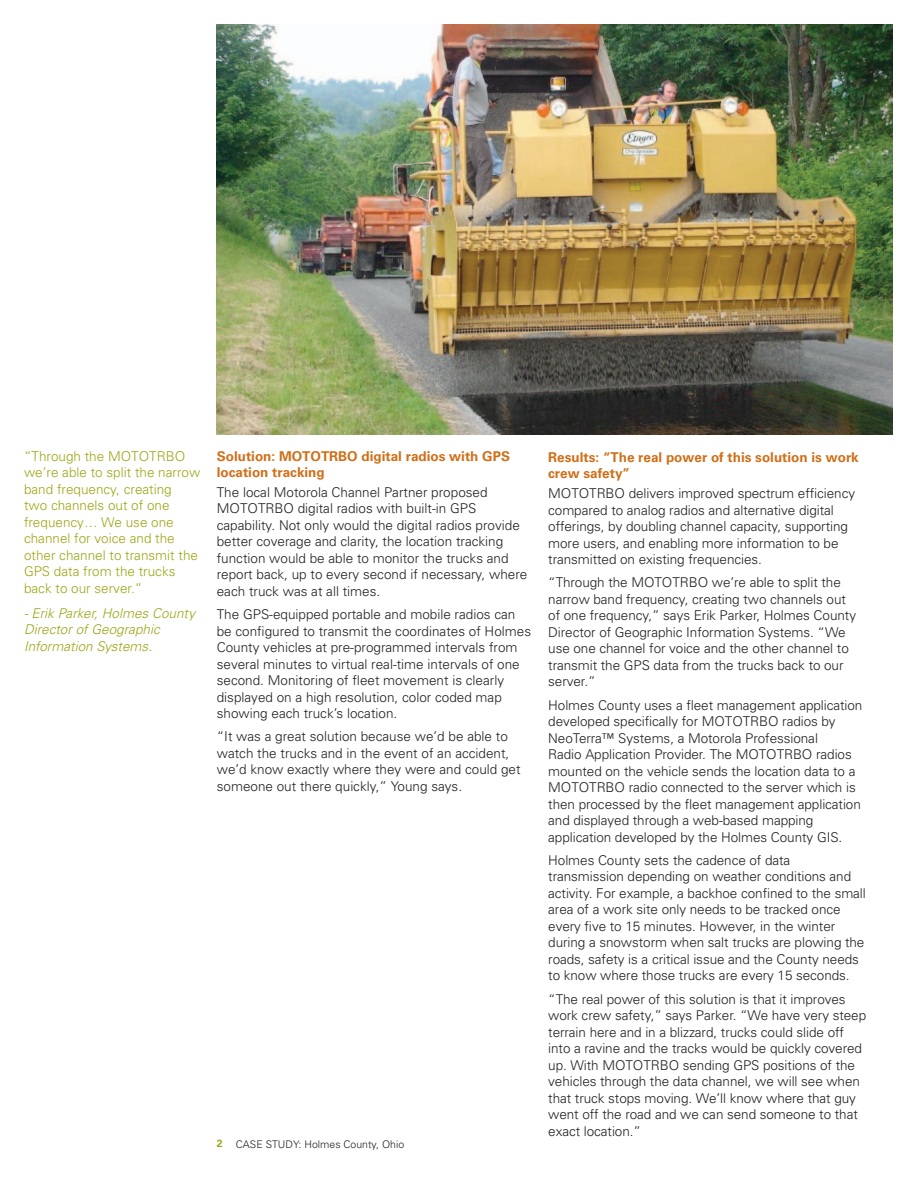
<style>
.page{position:relative;width:918px;height:1188px;background:#fff}
.page>*{position:absolute;margin:0;border:0;box-sizing:border-box;transform-origin:0 0}
.t1{font:300 13.5px/16.5px "Univers";letter-spacing:-.005em;color:#231f20}
.t2{font:300 13.5px/16.5px "Univers";color:#9ea615}
.t3{font:700 13.5px/16.5px "Univers";color:#d06f18}
.t4{font:italic 300 13.5px/16.5px "Univers LT Std";color:#9ea615}
.t5{font:300 10.5px "Univers";color:#231f20}
.t6{font:700 10.5px "Univers";color:#9ea615}
</style>
<div class="page">
<img style="left:216px;top:24px;width:677px;height:411px">
<p class="t2" style="left:24px;top:449px;width:178px">“Through the MOTOTRBO we’re able to split the narrow band frequency, creating<br>two channels out of one frequency… We use one channel for voice and the other channel to transmit the<br>GPS data from the trucks back to our server.”</p>
<p class="t4" style="left:24px;top:605px;width:173px">- Erik Parker, Holmes County<br>Director of Geographic<br>Information Systems.</p>
<p class="t3" style="left:217px;top:449px;width:295px">Solution: MOTOTRBO digital radios with GPS location tracking</p>
<p class="t1" style="left:217px;top:485px;width:312px">The local Motorola Channel Partner proposed MOTOTRBO digital radios with built-in GPS capability. Not only would the digital radios provide better coverage and clarity, the location tracking function would be able to monitor the trucks and report back, up to every second if necessary, where each truck was at all times.</p>
<p class="t1" style="left:217px;top:607px;width:316px">The GPS-equipped portable and mobile radios can be configured to transmit the coordinates of Holmes County vehicles at pre-programmed intervals from several minutes to virtual real-time intervals of one second. Monitoring of fleet movement is clearly displayed on a high resolution, color coded map showing each truck’s location.</p>
<p class="t1" style="left:217px;top:730px;width:305px">“It was a great solution because we’d be able to watch the trucks and in the event of an accident, we’d know exactly where they were and could get someone out there quickly,” Young says.</p>
<p class="t6" style="left:217px;top:1139px;width:7px">2</p>
<p class="t5" style="left:236px;top:1140px;width:170px">CASE STUDY: Holmes County, Ohio</p>
<p class="t3" style="left:548px;top:450px;width:312px">Results: “The real power of this solution is work crew safety”</p>
<p class="t1" style="left:548px;top:486px;width:308px">MOTOTRBO delivers improved spectrum efficiency compared to analog radios and alternative digital offerings, by doubling channel capacity, supporting more users, and enabling more information to be transmitted on existing frequencies.</p>
<p class="t1" style="left:548px;top:576px;width:309px">“Through the MOTOTRBO we’re able to split the narrow band frequency, creating two channels out of one frequency,” says Erik Parker, Holmes County Director of Geographic Information Systems. “We use one channel for voice and the other channel to transmit the GPS data from the trucks back to our server.”</p>
<p class="t1" style="left:548px;top:698px;width:316px">Holmes County uses a fleet management application developed specifically for MOTOTRBO radios by NeoTerra™ Systems, a Motorola Professional<br>Radio Application Provider. The MOTOTRBO radios mounted on the vehicle sends the location data to a MOTOTRBO radio connected to the server which is then processed by the fleet management application and displayed through a web-based mapping application developed by the Holmes County GIS.</p>
<p class="t1" style="left:548px;top:853px;width:319px">Holmes County sets the cadence of data transmission depending on weather conditions and activity. For example, a backhoe confined to the small area of a work site only needs to be tracked once every five to 15 minutes. However, in the winter during a snowstorm when salt trucks are plowing the roads, safety is a critical issue and the County needs to know where those trucks are every 15 seconds.</p>
<p class="t1" style="left:548px;top:992px;width:320px">“The real power of this solution is that it improves work crew safety,” says Parker. “We have very steep terrain here and in a blizzard, trucks could slide off into a ravine and the tracks would be quickly covered up. With MOTOTRBO sending GPS positions of the vehicles through the data channel, we will see when that truck stops moving. We’ll know where that guy went off the road and we can send someone to that exact location.”</p>
</div>
